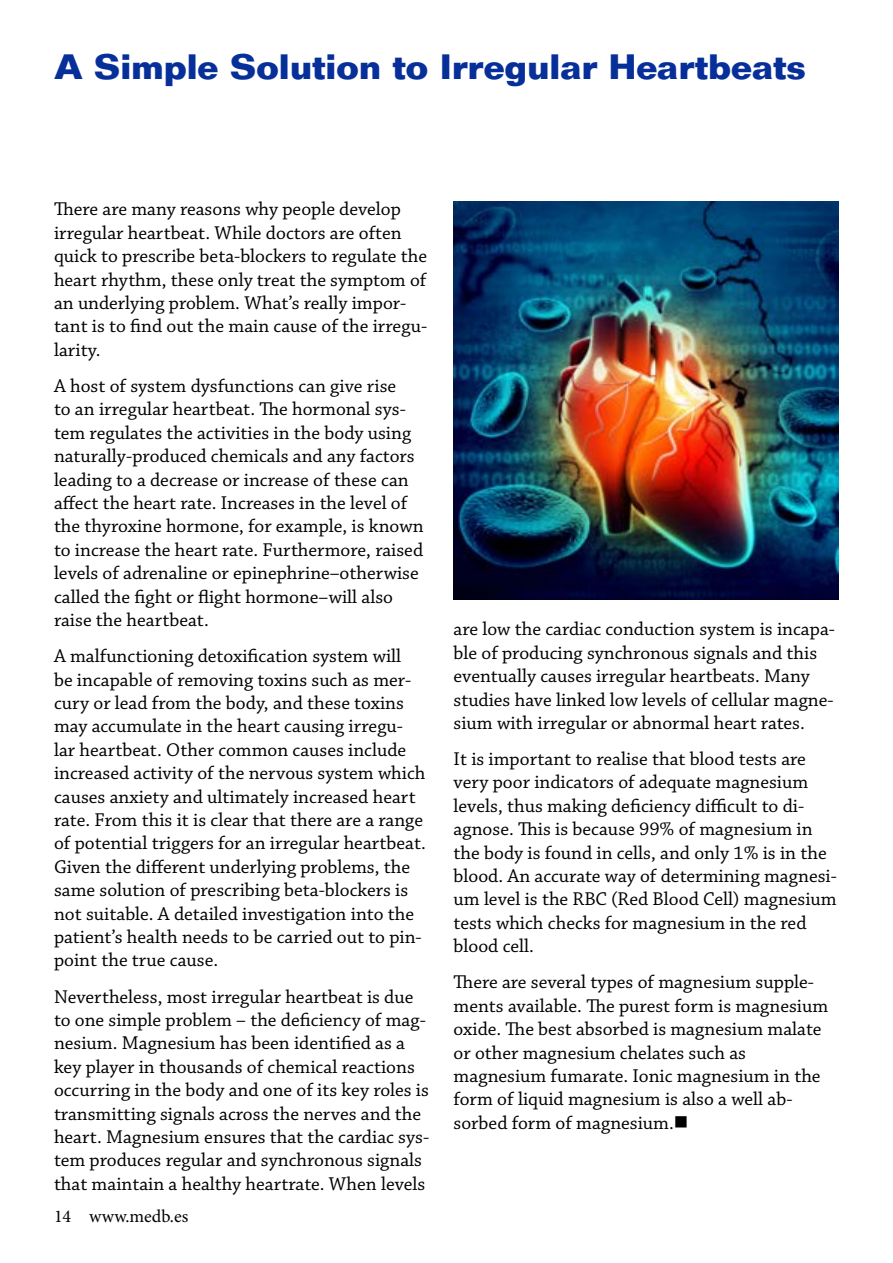
<style>
.page{position:relative;width:893px;height:1263px;background:#fff}
.page>*{position:absolute;margin:0;border:0;box-sizing:border-box;transform-origin:0 0}
.t1{font:700 34.5px "Folio";color:#062f99}
.t2{font:19.5px/23.4px "Chaparral Pro";color:#000}
.t3{font:18px "Minion Pro";color:#000}
</style>
<div class="page">
<img style="left:454px;top:201px;width:384px;height:399px">
<h1 class="t1" style="left:54px;top:46px;width:754px">A Simple Solution to Irregular Heartbeats</h1>
<p class="t2" style="left:54px;top:198px;width:375px">There are many reasons why people develop irregular heartbeat. While doctors are often quick to prescribe beta-blockers to regulate the heart rhythm, these only treat the symptom of an underlying problem. What’s really impor&shy;tant is to find out the main cause of the irregu&shy;larity.</p>
<p class="t2" style="left:54px;top:375px;width:371px">A host of system dysfunctions can give rise<br>to an irregular heartbeat. The hormonal sys&shy;tem regulates the activities in the body using naturally-produced chemicals and any factors leading to a decrease or increase of these can affect the heart rate. Increases in the level of the thyroxine hormone, for example, is known to increase the heart rate. Furthermore, raised levels of adrenaline or epinephrine–otherwise called the fight or flight hormone–will also raise the heartbeat.</p>
<p class="t2" style="left:54px;top:645px;width:373px">A malfunctioning detoxification system will<br>be incapable of removing toxins such as mer&shy;cury or lead from the body, and these toxins may accumulate in the heart causing irregu&shy;lar heartbeat. Other common causes include increased activity of the nervous system which causes anxiety and ultimately increased heart rate. From this it is clear that there are a range of potential triggers for an irregular heartbeat.<br>Given the different underlying problems, the same solution of prescribing beta-blockers is not suitable. A detailed investigation into the patient’s health needs to be carried out to pin&shy;point the true cause.</p>
<p class="t2" style="left:54px;top:985px;width:377px">Nevertheless, most irregular heartbeat is due to one simple problem – the deficiency of mag&shy;nesium. Magnesium has been identified as a key player in thousands of chemical reactions occurring in the body and one of its key roles is transmitting signals across the nerves and the heart. Magnesium ensures that the cardiac sys&shy;tem produces regular and synchronous signals that maintain a healthy heartrate. When levels</p>
<p class="t3" style="left:54px;top:1204px;width:136px">14 www.medb.es</p>
<p class="t2" style="left:454px;top:618px;width:383px">are low the cardiac conduction system is incapa&shy;ble of producing synchronous signals and this eventually causes irregular heartbeats. Many studies have linked low levels of cellular magne&shy;sium with irregular or abnormal heart rates.</p>
<p class="t2" style="left:454px;top:748px;width:385px">It is important to realise that blood tests are very poor indicators of adequate magnesium levels, thus making deficiency difficult to di&shy;agnose. This is because 99% of magnesium in the body is found in cells, and only 1% is in the blood. An accurate way of determining magnesi&shy;um level is the RBC (Red Blood Cell) magnesium tests which checks for magnesium in the red blood cell.</p>
<p class="t2" style="left:454px;top:971px;width:376px">There are several types of magnesium supple&shy;ments available. The purest form is magnesium oxide. The best absorbed is magnesium malate or other magnesium chelates such as magnesium fumarate. Ionic magnesium in the form of liquid magnesium is also a well ab&shy;sorbed form of magnesium.■</p>
</div>
